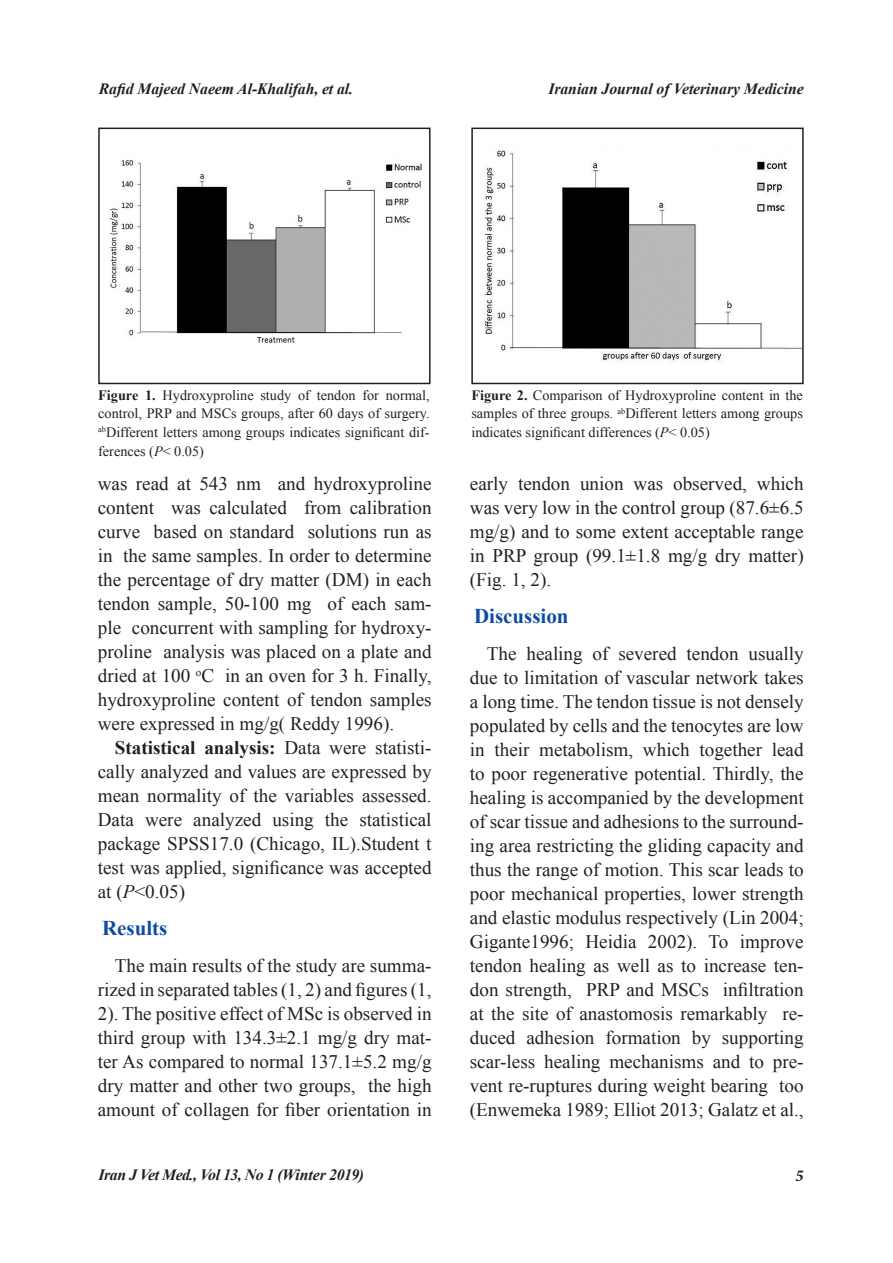
<style>
.page{position:relative;width:893px;height:1263px;background:#fff}
.page>*{position:absolute;margin:0;border:0;box-sizing:border-box;transform-origin:0 0}
.Latin-Lid{font:700 21px "Times New Roman";color:#0d4da1}
.Latin-Asli{font:19.2px/24px "Times New Roman";color:#231f20;text-align:justify}
.t1{font:italic 700 16.5px "Minion Pro";color:#231f20}
.Latin__Sarsafhe{font:italic 700 15.75px "Times New Roman";letter-spacing:-.005em;color:#231f20}
.Latin__Sarsafhe-2{font:italic 700 15.75px "Times New Roman";letter-spacing:-.03em;color:#231f20}
.Latin-Tasvir{font:14.25px/18.8px "Times New Roman";color:#231f20;text-align:justify}
.s1{font-weight:700}
.s2{font-style:italic}
</style>
<div class="page">
<img style="left:109px;top:160px;width:313px;height:183px">
<div style="left:98px;top:128px;width:333px;height:256px;border:2px solid #231f20"></div>
<img style="left:485px;top:149px;width:316px;height:213px">
<div style="left:471px;top:128px;width:333px;height:256px;border:2px solid #231f20"></div>
<p class="Latin__Sarsafhe" style="left:99px;top:77px;width:256px">Rafid Majeed Naeem Al-Khalifah, et al.</p>
<p class="Latin__Sarsafhe" style="left:548px;top:77px;width:257px">Iranian Journal of Veterinary Medicine</p>
<p class="Latin-Tasvir" style="left:98px;top:385px;width:333px"><span class="s1">Figure 1.</span> Hydroxyproline study of tendon for normal, control, PRP and MSCs groups, after 60 days of surgery. <sup>ab</sup>Different letters among groups indicates significant dif&shy;ferences (<span class="s2">P</span>&lt; 0.05)</p>
<p class="Latin-Tasvir" style="left:471px;top:385px;width:333px"><span class="s1">Figure 2.</span> Comparison of Hydroxyproline content in the samples of three groups. <sup>ab</sup>Different letters among groups indicates significant differences (<span class="s2">P</span>&lt; 0.05)</p>
<p class="Latin-Asli" style="left:98px;top:472px;width:335px">was read at 543 nm and hydroxyproline content was calculated from calibration curve based on standard solutions run as in the same samples. In order to determine the percentage of dry matter (DM) in each tendon sample, 50-100 mg of each sam&shy;ple concurrent with sampling for hydroxy&shy;proline analysis was placed on a plate and dried at 100 <sup>o</sup>C in an oven for 3 h. Finally, hydroxyproline content of tendon samples were expressed in mg/g( Reddy 1996).</p>
<p class="Latin-Asli" style="left:98px;top:736px;width:335px;text-indent:17px"><span class="s1">Statistical analysis:</span> Data were statisti&shy;cally analyzed and values are expressed by mean normality of the variables assessed.<br>Data were analyzed using the statistical package SPSS17.0 (Chicago, IL).Student t test was applied, significance was accepted at (<span class="s2">P</span>&lt;0.05)</p>
<p class="Latin-Lid" style="left:102px;top:913px;width:67px">Results</p>
<p class="Latin-Asli" style="left:98px;top:953px;width:335px;text-indent:17px">The main results of the study are summa&shy;rized in separated tables (1, 2) and figures (1, 2). The positive effect of MSc is observed in third group with 134.3±2.1 mg/g dry mat&shy;ter As compared to normal 137.1±5.2 mg/g dry matter and other two groups, the high amount of collagen for fiber orientation in</p>
<p class="Latin__Sarsafhe-2" style="left:99px;top:1164px;width:267px">Iran J Vet Med., Vol 13, No 1 (Winter 2019)</p>
<p class="Latin-Asli" style="left:470px;top:472px;width:335px">early tendon union was observed, which was very low in the control group (87.6±6.5 mg/g) and to some extent acceptable range in PRP group (99.1±1.8 mg/g dry matter) (Fig. 1, 2).</p>
<p class="Latin-Lid" style="left:474px;top:601px;width:96px">Discussion</p>
<p class="Latin-Asli" style="left:470px;top:641px;width:335px;text-indent:17px">The healing of severed tendon usually due to limitation of vascular network takes a long time. The tendon tissue is not densely populated by cells and the tenocytes are low in their metabolism, which together lead to poor regenerative potential. Thirdly, the healing is accompanied by the development of scar tissue and adhesions to the surround&shy;ing area restricting the gliding capacity and thus the range of motion. This scar leads to poor mechanical properties, lower strength and elastic modulus respectively (Lin 2004; Gigante1996; Heidia 2002). To improve tendon healing as well as to increase ten&shy;don strength, PRP and MSCs infiltration at the site of anastomosis remarkably re&shy;duced adhesion formation by supporting scar-less healing mechanisms and to pre&shy;vent re-ruptures during weight bearing too (Enwemeka 1989; Elliot 2013; Galatz et al.,</p>
<p class="t1" style="left:795px;top:1164px;width:10px">5</p>
</div>
